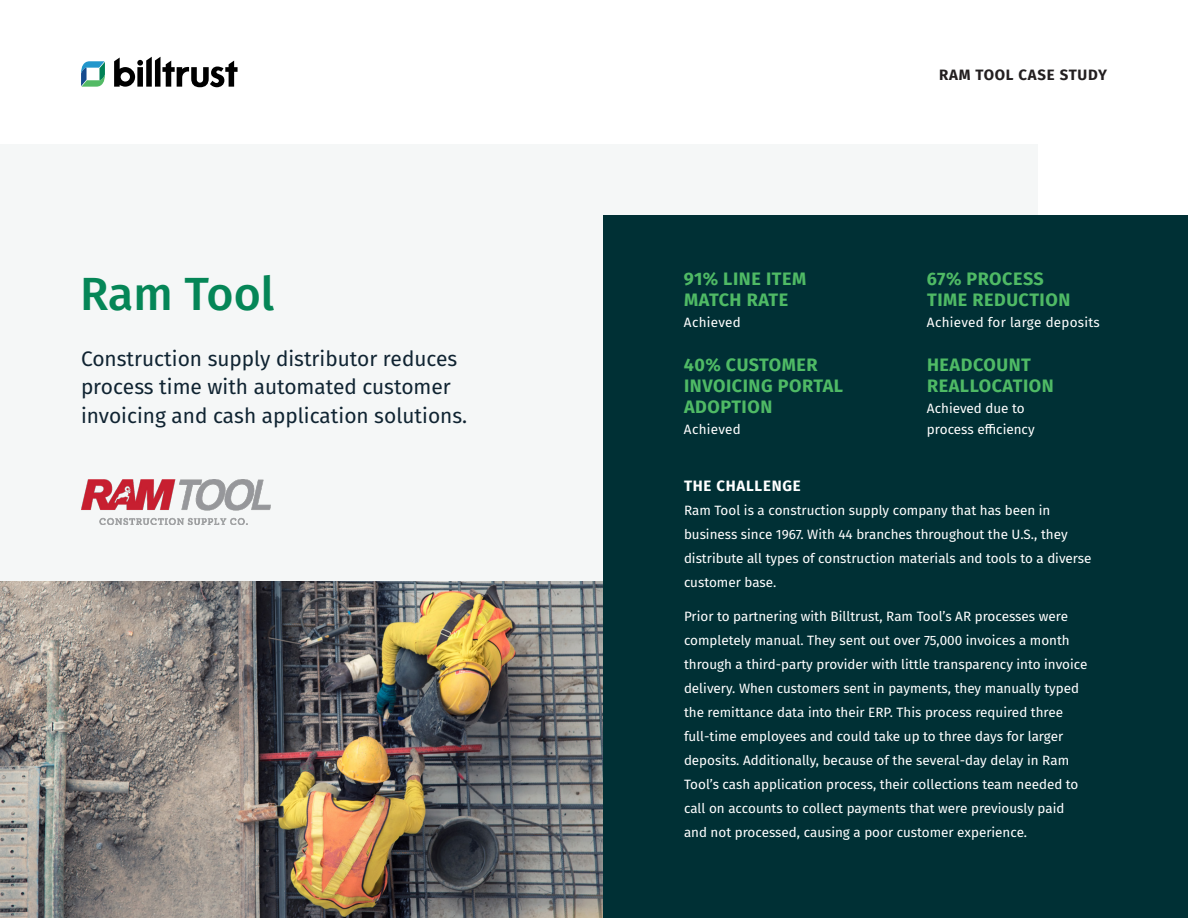
<style>
.page{position:relative;width:1188px;height:918px;background:#fff}
.page>*{position:absolute;margin:0;border:0;box-sizing:border-box;transform-origin:0 0}
.t1{font:500 46.5px "Fira Sans";color:#058657}
.t2{font:21px/28.5px "Fira Sans";color:#102432}
.t3{font:700 18px/21px "Fira Sans";letter-spacing:.03em;color:#4fba65}
.t4{font:700 15px "Fira Sans";letter-spacing:.05em;color:#231f20}
.t5{font:700 15px "Fira Sans";letter-spacing:.05em;color:#fff}
.t6{font:13.5px/24px "Fira Sans";color:#fff}
.t7{font:13.5px "Fira Sans";letter-spacing:.02em;color:#fff}
</style>
<div class="page">
<img style="left:0;top:581px;width:603px;height:337px">
<div style="left:603px;top:216px;width:585px;height:702px;background:#003035"></div>
<svg style="left:114px;top:57px;width:124px;height:30px"></svg>
<svg style="left:81px;top:61px;width:24px;height:26px"></svg>
<img style="left:81px;top:479px;width:190px;height:45px">
<p class="t1" style="left:80px;top:257px;width:196px">Ram Tool</p>
<p class="t2" style="left:81px;top:344px;width:388px">Construction supply distributor reduces process time with automated customer invoicing and cash application solutions.</p>
<p class="t3" style="left:684px;top:267px;width:124px">91% LINE ITEM<br>MATCH RATE</p>
<p class="t7" style="left:684px;top:312px;width:58px">Achieved</p>
<p class="t3" style="left:684px;top:353px;width:161px">40% CUSTOMER<br>INVOICING PORTAL<br>ADOPTION</p>
<p class="t7" style="left:684px;top:419px;width:58px">Achieved</p>
<p class="t4" style="left:939px;top:62px;width:169px">RAM TOOL CASE STUDY</p>
<p class="t3" style="left:927px;top:267px;width:145px">67% PROCESS<br>TIME REDUCTION</p>
<p class="t7" style="left:927px;top:312px;width:174px">Achieved for large deposits</p>
<p class="t3" style="left:927px;top:353px;width:128px">HEADCOUNT<br>REALLOCATION</p>
<p class="t6" style="left:927px;top:397px;width:109px;line-height:21px">Achieved due to process efficiency</p>
<p class="t5" style="left:684px;top:473px;width:118px">THE CHALLENGE</p>
<p class="t6" style="left:684px;top:497px;width:409px">Ram Tool is a construction supply company that has been in business since 1967. With 44 branches throughout the U.S., they distribute all types of construction materials and tools to a diverse customer base.</p>
<p class="t6" style="left:684px;top:604px;width:405px">Prior to partnering with Billtrust, Ram Tool’s AR processes were completely manual. They sent out over 75,000 invoices a month through a third-party provider with little transparency into invoice delivery. When customers sent in payments, they manually typed the remittance data into their ERP. This process required three full-time employees and could take up to three days for larger deposits. Additionally, because of the several-day delay in Ram Tool’s cash application process, their collections team needed to call on accounts to collect payments that were previously paid and not processed, causing a poor customer experience.</p>
</div>
